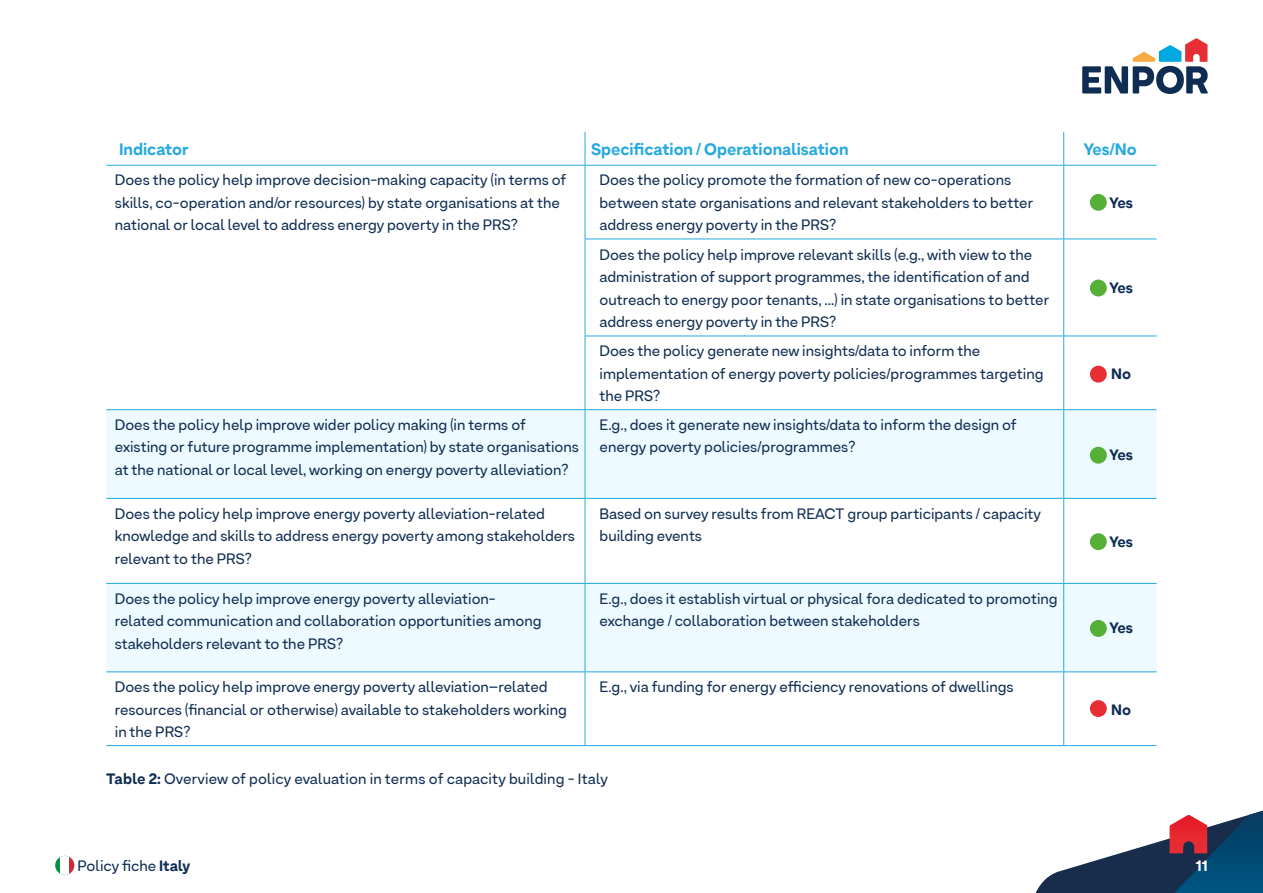
<style>
.page{position:relative;width:1263px;height:893px;background:#fff}
.page>*{position:absolute;margin:0;border:0;box-sizing:border-box;transform-origin:0 0}
.t1{font:800 16.5px "Armin Soft";color:#26a9e0}
.t2{font:15px/22.5px "Armin Soft";color:#0f2d52}
.t3{font:800 15px "Armin Soft";color:#0f2d52}
.t4{font:800 15px "Armin Soft";color:#fff}
.s1{font-weight:800}
</style>
<div class="page">
<svg style="left:1082px;top:38px;width:126px;height:56px"></svg>
<svg style="left:1036px;top:811px;width:227px;height:82px"></svg>
<svg style="left:1064px;top:166px;width:93px;height:243px"></svg>
<div style="left:1064px;top:239px;width:93px;height:97px;background:#fff"></div>
<svg style="left:106px;top:410px;width:1051px;height:261px;fill:#edfaff"></svg>
<hr style="left:585px;top:132px;width:1px;height:33px;background:#26a9e0">
<hr style="left:1063px;top:132px;width:1px;height:33px;background:#26a9e0">
<hr style="left:106px;top:165px;width:479px;height:1px;background:#26a9e0">
<hr style="left:585px;top:165px;width:479px;height:1px;background:#26a9e0">
<hr style="left:585px;top:166px;width:1px;height:73px;background:#26a9e0">
<hr style="left:1064px;top:165px;width:93px;height:1px;background:#26a9e0">
<hr style="left:1063px;top:166px;width:1px;height:73px;background:#26a9e0">
<hr style="left:585px;top:239px;width:479px;height:1px;background:#26a9e0">
<hr style="left:585px;top:239px;width:1px;height:97px;background:#26a9e0">
<hr style="left:1064px;top:239px;width:93px;height:1px;background:#26a9e0">
<hr style="left:1063px;top:239px;width:1px;height:97px;background:#26a9e0">
<hr style="left:585px;top:336px;width:479px;height:1px;background:#26a9e0">
<hr style="left:585px;top:336px;width:1px;height:73px;background:#26a9e0">
<hr style="left:1064px;top:336px;width:93px;height:1px;background:#26a9e0">
<hr style="left:1063px;top:336px;width:1px;height:73px;background:#26a9e0">
<hr style="left:106px;top:409px;width:479px;height:1px;background:#26a9e0">
<hr style="left:585px;top:409px;width:479px;height:1px;background:#26a9e0">
<hr style="left:585px;top:410px;width:1px;height:88px;background:#26a9e0">
<hr style="left:1064px;top:409px;width:93px;height:1px;background:#26a9e0">
<hr style="left:1063px;top:410px;width:1px;height:88px;background:#26a9e0">
<hr style="left:106px;top:498px;width:479px;height:1px;background:#26a9e0">
<hr style="left:585px;top:498px;width:479px;height:1px;background:#26a9e0">
<hr style="left:585px;top:499px;width:1px;height:84px;background:#26a9e0">
<hr style="left:1064px;top:498px;width:93px;height:1px;background:#26a9e0">
<hr style="left:1063px;top:499px;width:1px;height:84px;background:#26a9e0">
<hr style="left:106px;top:583px;width:479px;height:1px;background:#26a9e0">
<hr style="left:585px;top:583px;width:479px;height:1px;background:#26a9e0">
<hr style="left:585px;top:584px;width:1px;height:87px;background:#26a9e0">
<hr style="left:1064px;top:583px;width:93px;height:1px;background:#26a9e0">
<hr style="left:1063px;top:584px;width:1px;height:87px;background:#26a9e0">
<hr style="left:106px;top:671px;width:479px;height:1px;background:#26a9e0">
<hr style="left:585px;top:671px;width:479px;height:1px;background:#26a9e0">
<hr style="left:585px;top:672px;width:1px;height:73px;background:#26a9e0">
<hr style="left:1064px;top:671px;width:93px;height:1px;background:#26a9e0">
<hr style="left:1063px;top:672px;width:1px;height:73px;background:#26a9e0">
<hr style="left:106px;top:745px;width:479px;height:1px;background:#26a9e0">
<hr style="left:585px;top:745px;width:479px;height:1px;background:#26a9e0">
<hr style="left:1064px;top:745px;width:93px;height:1px;background:#26a9e0">
<div style="left:1090px;top:620px;width:17px;height:17px;background:#56af36;border-radius:50%"></div>
<svg style="left:1090px;top:366px;width:17px;height:17px"></svg>
<div style="left:1090px;top:194px;width:17px;height:17px;background:#56af36;border-radius:50%"></div>
<svg style="left:1090px;top:700px;width:17px;height:17px"></svg>
<div style="left:1090px;top:533px;width:17px;height:17px;background:#56af36;border-radius:50%"></div>
<div style="left:1090px;top:447px;width:17px;height:17px;background:#56af36;border-radius:50%"></div>
<div style="left:1090px;top:280px;width:17px;height:16px;background:#56af36;border-radius:50%"></div>
<svg style="left:55px;top:856px;width:19px;height:19px"></svg>
<svg style="left:60px;top:856px;width:10px;height:19px"></svg>
<svg style="left:70px;top:857px;width:4px;height:17px"></svg>
<p class="t1" style="left:119px;top:139px;width:71px">Indicator</p>
<p class="t1" style="left:591px;top:139px;width:259px">Specification / Operationalisation</p>
<p class="t1" style="left:1084px;top:139px;width:55px">Yes/No</p>
<p class="t2" style="left:115px;top:169px;width:453px">Does the policy help improve decision-making capacity (in terms of skills, co-operation and/or resources) by state organisations at the national or local level to address energy poverty in the PRS?</p>
<p class="t2" style="left:599px;top:169px;width:435px">Does the policy promote the formation of new co-operations between state organisations and relevant stakeholders to better address energy poverty in the PRS?</p>
<p class="t3" style="left:1109px;top:193px;width:25px">Yes</p>
<p class="t2" style="left:599px;top:243px;width:451px">Does the policy help improve relevant skills (e.g., with view to the administration of support programmes, the identification of and outreach to energy poor tenants, ...) in state organisations to better address energy poverty in the PRS?</p>
<p class="t2" style="left:599px;top:339px;width:445px">Does the policy generate new insights/data to inform the implementation of energy poverty policies/programmes targeting the PRS?</p>
<p class="t2" style="left:115px;top:413px;width:466px">Does the policy help improve wider policy making (in terms of existing or future programme implementation) by state organisations at the national or local level, working on energy poverty alleviation?</p>
<p class="t2" style="left:599px;top:413px;width:419px">E.g., does it generate new insights/data to inform the design of energy poverty policies/programmes?</p>
<p class="t2" style="left:115px;top:502px;width:462px">Does the policy help improve energy poverty alleviation-related knowledge and skills to address energy poverty among stakeholders relevant to the PRS?</p>
<p class="t2" style="left:599px;top:502px;width:443px">Based on survey results from REACT group participants / capacity building events</p>
<p class="t2" style="left:115px;top:587px;width:428px">Does the policy help improve energy poverty alleviation&shy;related communication and collaboration opportunities among stakeholders relevant to the PRS?</p>
<p class="t2" style="left:599px;top:587px;width:460px">E.g., does it establish virtual or physical fora dedicated to promoting exchange / collaboration between stakeholders</p>
<p class="t2" style="left:115px;top:675px;width:454px">Does the policy help improve energy poverty alleviation–related resources (financial or otherwise) available to stakeholders working in the PRS?</p>
<p class="t2" style="left:599px;top:675px;width:416px">E.g., via funding for energy efficiency renovations of dwellings</p>
<p class="t2" style="left:106px;top:767px;width:503px"><span class="s1">Table 2:</span> Overview of policy evaluation in terms of capacity building - Italy</p>
<p class="t3" style="left:1109px;top:279px;width:25px">Yes</p>
<p class="t3" style="left:1111px;top:364px;width:21px">No</p>
<p class="t3" style="left:1109px;top:445px;width:25px">Yes</p>
<p class="t3" style="left:1109px;top:532px;width:25px">Yes</p>
<p class="t3" style="left:1109px;top:619px;width:25px">Yes</p>
<p class="t3" style="left:1111px;top:700px;width:21px">No</p>
<p class="t2" style="left:78px;top:854px;width:114px">Policy fiche <span class="s1">Italy</span></p>
<p class="t4" style="left:1196px;top:856px;width:13px">11</p>
</div>
